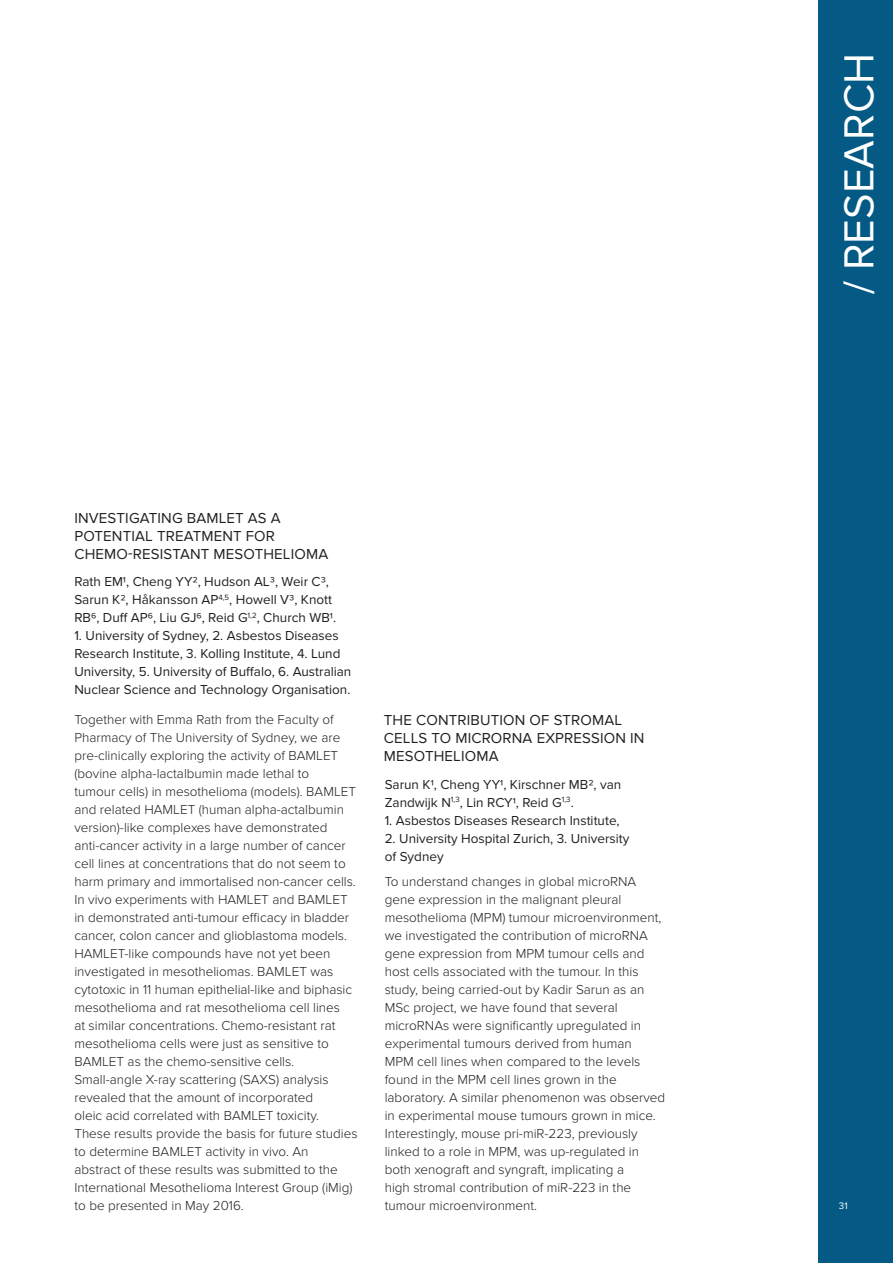
<style>
.page{position:relative;width:893px;height:1263px;background:#fff}
.page>*{position:absolute;margin:0;border:0;box-sizing:border-box;transform-origin:0 0}
.t1{font:43.5px "Proxima Nova";color:#fff}
.t2{font:15px/18px "Proxima Nova";letter-spacing:.01em;color:#221f1f}
.t3{font:300 13.5px/18px "Proxima Nova";color:#221f1f}
.t4{font:13.5px/18px "Proxima Nova";color:#221f1f}
.t5{font:9.75px "Proxima Nova";color:#fff}
</style>
<div class="page">
<div style="left:819px;top:0;width:74px;height:1263px;background:#045a84"></div>
<p class="t2" style="left:74px;top:510px;width:255px">INVESTIGATING BAMLET AS A<br>POTENTIAL TREATMENT FOR<br>CHEMO-RESISTANT MESOTHELIOMA</p>
<p class="t4" style="left:74px;top:573px;width:263px">Rath EM1, Cheng YY2, Hudson AL3, Weir C3,<br>Sarun K2, Håkansson AP<sup>4,5</sup>, Howell V3, Knott<br>RB6, Duff AP6, Liu GJ6, Reid G<sup>1,2</sup>, Church WB1.</p>
<p class="t4" style="left:74px;top:627px;width:278px">1. University of Sydney, 2. Asbestos Diseases Research Institute, 3. Kolling Institute, 4. Lund University, 5. University of Buffalo, 6. Australian Nuclear Science and Technology Organisation.</p>
<p class="t3" style="left:74px;top:711px;width:285px">Together with Emma Rath from the Faculty of Pharmacy of The University of Sydney, we are pre-clinically exploring the activity of BAMLET (bovine alpha-lactalbumin made lethal to<br>tumour cells) in mesothelioma (models). BAMLET and related HAMLET (human alpha-actalbumin version)-like complexes have demonstrated anti-cancer activity in a large number of cancer cell lines at concentrations that do not seem to harm primary and immortalised non-cancer cells.<br>In vivo experiments with HAMLET and BAMLET in demonstrated anti-tumour efficacy in bladder cancer, colon cancer and glioblastoma models.<br>HAMLET-like compounds have not yet been investigated in mesotheliomas. BAMLET was cytotoxic in 11 human epithelial-like and biphasic mesothelioma and rat mesothelioma cell lines<br>at similar concentrations. Chemo-resistant rat mesothelioma cells were just as sensitive to BAMLET as the chemo-sensitive cells.<br>Small-angle X-ray scattering (SAXS) analysis revealed that the amount of incorporated<br>oleic acid correlated with BAMLET toxicity.<br>These results provide the basis for future studies to determine BAMLET activity in vivo. An abstract of these results was submitted to the International Mesothelioma Interest Group (iMig) to be presented in May 2016.</p>
<p class="t2" style="left:384px;top:711px;width:262px">THE CONTRIBUTION OF STROMAL<br>CELLS TO MICRORNA EXPRESSION IN<br>MESOTHELIOMA</p>
<p class="t4" style="left:385px;top:776px;width:238px">Sarun K1, Cheng YY1, Kirschner MB2, van<br>Zandwijk N<sup>1,3</sup>, Lin RCY1, Reid G<sup>1,3</sup>.</p>
<p class="t4" style="left:385px;top:812px;width:236px">1. Asbestos Diseases Research Institute,</p>
<p class="t4" style="left:385px;top:830px;width:246px">2. University Hospital Zurich, 3. University of Sydney</p>
<p class="t3" style="left:385px;top:873px;width:282px">To understand changes in global microRNA gene expression in the malignant pleural mesothelioma (MPM) tumour microenvironment, we investigated the contribution of microRNA gene expression from MPM tumour cells and host cells associated with the tumour. In this study, being carried-out by Kadir Sarun as an MSc project, we have found that several microRNAs were significantly upregulated in experimental tumours derived from human<br>MPM cell lines when compared to the levels found in the MPM cell lines grown in the laboratory. A similar phenomenon was observed in experimental mouse tumours grown in mice.<br>Interestingly, mouse pri-miR-223, previously linked to a role in MPM, was up-regulated in both xenograft and syngraft, implicating a<br>high stromal contribution of miR-223 in the tumour microenvironment.</p>
<h1 class="t1" style="left:840px;top:294px;width:242px;rotate:-90deg">/ RESEARCH</h1>
<p class="t5" style="left:839px;top:1201px;width:10px">31</p>
</div>
